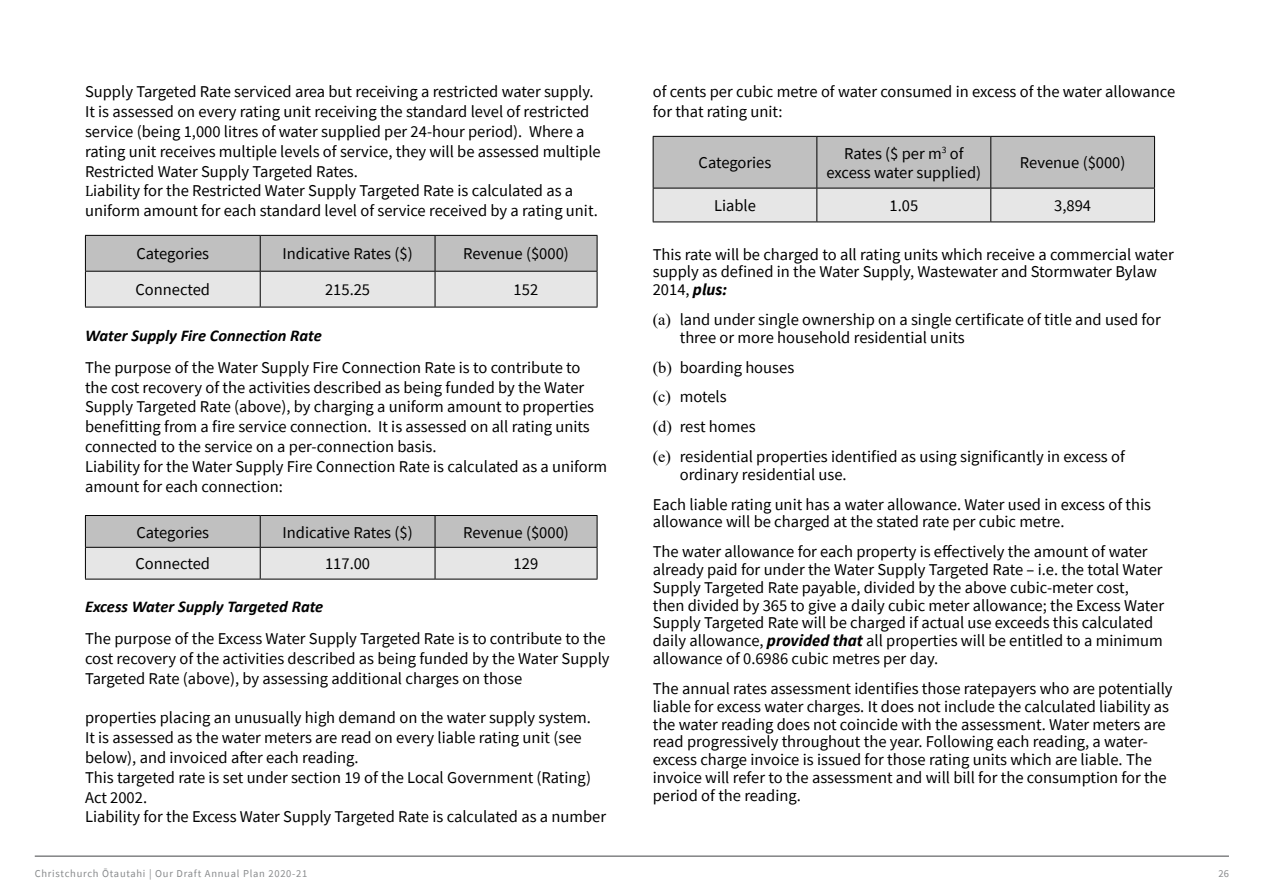
<style>
.page{position:relative;width:1263px;height:893px;background:#fff}
.page>*{position:absolute;margin:0;border:0;box-sizing:border-box;transform-origin:0 0}
.t1{font:16.5px/19.8px "Source Sans Pro";color:#000}
.t2{font:italic 700 16.5px "Calibri";color:#000}
.t3{font:10.5px "Source Sans Pro";letter-spacing:.07em;color:#888a8c}
.s1{font-family:"Cambria";font-size:15px}
.s2{font-weight:700;font-style:italic}
.s3{font-family:"Times New Roman"}
</style>
<div class="page">
<hr style="left:35px;top:856px;width:1194px;height:1px;background:#58595b">
<svg style="left:86px;top:236px;width:511px;height:71px;background:#d0d0d0"></svg>
<hr style="left:85px;top:235px;width:175px;height:1px;background:#000">
<hr style="left:85px;top:236px;width:1px;height:35px;background:#000">
<hr style="left:260px;top:235px;width:175px;height:1px;background:#000">
<hr style="left:260px;top:236px;width:1px;height:35px;background:#000">
<hr style="left:435px;top:235px;width:162px;height:1px;background:#000">
<hr style="left:435px;top:236px;width:1px;height:35px;background:#000">
<hr style="left:597px;top:236px;width:1px;height:35px;background:#000">
<hr style="left:85px;top:272px;width:1px;height:35px;background:#000">
<hr style="left:260px;top:272px;width:1px;height:35px;background:#000">
<hr style="left:435px;top:272px;width:1px;height:35px;background:#000">
<hr style="left:597px;top:272px;width:1px;height:35px;background:#000">
<hr style="left:85px;top:307px;width:175px;height:1px;background:#000">
<hr style="left:260px;top:307px;width:175px;height:1px;background:#000">
<hr style="left:435px;top:307px;width:162px;height:1px;background:#000">
<hr style="left:85px;top:271px;width:175px;height:1px;background:#000">
<hr style="left:260px;top:271px;width:175px;height:1px;background:#000">
<hr style="left:435px;top:271px;width:162px;height:1px;background:#000">
<svg style="left:86px;top:516px;width:511px;height:63px;background:#d0d0d0"></svg>
<hr style="left:85px;top:515px;width:175px;height:1px;background:#000">
<hr style="left:85px;top:516px;width:1px;height:31px;background:#000">
<hr style="left:260px;top:515px;width:175px;height:1px;background:#000">
<hr style="left:260px;top:516px;width:1px;height:31px;background:#000">
<hr style="left:435px;top:515px;width:162px;height:1px;background:#000">
<hr style="left:435px;top:516px;width:1px;height:31px;background:#000">
<hr style="left:597px;top:516px;width:1px;height:31px;background:#000">
<hr style="left:85px;top:548px;width:1px;height:31px;background:#000">
<hr style="left:260px;top:548px;width:1px;height:31px;background:#000">
<hr style="left:435px;top:548px;width:1px;height:31px;background:#000">
<hr style="left:597px;top:548px;width:1px;height:31px;background:#000">
<hr style="left:85px;top:579px;width:175px;height:1px;background:#000">
<hr style="left:260px;top:579px;width:175px;height:1px;background:#000">
<hr style="left:435px;top:579px;width:162px;height:1px;background:#000">
<hr style="left:85px;top:547px;width:175px;height:1px;background:#000">
<hr style="left:260px;top:547px;width:175px;height:1px;background:#000">
<hr style="left:435px;top:547px;width:162px;height:1px;background:#000">
<svg style="left:654px;top:137px;width:500px;height:85px;background:#ccc"></svg>
<hr style="left:653px;top:136px;width:164px;height:1px;background:#000">
<hr style="left:653px;top:137px;width:1px;height:51px;background:#000">
<hr style="left:817px;top:136px;width:174px;height:1px;background:#000">
<hr style="left:816px;top:137px;width:1px;height:51px;background:#000">
<hr style="left:991px;top:136px;width:164px;height:1px;background:#000">
<hr style="left:990px;top:137px;width:1px;height:51px;background:#000">
<hr style="left:1154px;top:137px;width:1px;height:51px;background:#000">
<hr style="left:653px;top:188px;width:1px;height:34px;background:#000">
<hr style="left:816px;top:188px;width:1px;height:34px;background:#000">
<hr style="left:990px;top:188px;width:1px;height:34px;background:#000">
<hr style="left:1154px;top:188px;width:1px;height:34px;background:#000">
<hr style="left:653px;top:222px;width:164px;height:1px;background:#000">
<hr style="left:817px;top:222px;width:174px;height:1px;background:#000">
<hr style="left:991px;top:222px;width:164px;height:1px;background:#000">
<hr style="left:653px;top:188px;width:164px;height:1px;background:#000">
<hr style="left:817px;top:188px;width:174px;height:1px;background:#000">
<hr style="left:991px;top:188px;width:164px;height:1px;background:#000">
<p class="t1" style="left:85px;top:82px;width:517px">Supply Targeted Rate serviced area but receiving a restricted water supply.<br>It is assessed on every rating unit receiving the standard level of restricted service (being 1,000 litres of water supplied per 24-hour period). Where a rating unit receives multiple levels of service, they will be assessed multiple Restricted Water Supply Targeted Rates.<br><span class="s1">L</span>iability for the Restricted Water Supply Targeted Rate is calculated as a uniform amount for each standard level of service received by a rating unit.</p>
<p class="t1" style="left:136px;top:244px;width:74px">Categories</p>
<p class="t1" style="left:283px;top:244px;width:132px">Indicative Rates ($)</p>
<p class="t1" style="left:463px;top:244px;width:107px">Revenue ($000)</p>
<p class="t1" style="left:135px;top:280px;width:76px">Connected</p>
<p class="t1" style="left:325px;top:280px;width:47px">215.25</p>
<p class="t1" style="left:514px;top:280px;width:26px">152</p>
<p class="t2" style="left:85px;top:324px;width:238px">Water Supply Fire Connection Rate</p>
<p class="t1" style="left:85px;top:357px;width:524px">The purpose of the Water Supply Fire Connection Rate is to contribute to<br>the cost recovery of the activities described as being funded by the Water Supply Targeted Rate (above), by charging a uniform amount to properties benefitting from a fire service connection. It is assessed on all rating units connected to the service on a per-connection basis.<br>Liability for the Water Supply Fire Connection Rate is calculated as a uniform amount for each connection:</p>
<p class="t1" style="left:136px;top:522px;width:74px">Categories</p>
<p class="t1" style="left:283px;top:522px;width:132px">Indicative Rates ($)</p>
<p class="t1" style="left:463px;top:522px;width:107px">Revenue ($000)</p>
<p class="t1" style="left:135px;top:554px;width:76px">Connected</p>
<p class="t1" style="left:325px;top:554px;width:47px">117.00</p>
<p class="t1" style="left:514px;top:554px;width:26px">129</p>
<p class="t2" style="left:85px;top:595px;width:240px">Excess Water Supply Targeted Rate</p>
<p class="t1" style="left:85px;top:629px;width:526px">The purpose of the Excess Water Supply Targeted Rate is to contribute to the cost recovery of the activities described as being funded by the Water Supply<br>Targeted Rate (above), by assessing additional charges on those</p>
<p class="t1" style="left:85px;top:708px;width:523px">properties placing an unusually high demand on the water supply system.<br>It is assessed as the water meters are read on every liable rating unit (see below), and invoiced after each reading.<br>This targeted rate is set under section 19 of the Local Government (Rating)<br>Act 2002.<br>Liability for the Excess Water Supply Targeted Rate is calculated as a number</p>
<p class="t1" style="left:653px;top:82px;width:524px">of cents per cubic metre of water consumed in excess of the water allowance for that rating unit:</p>
<p class="t1" style="left:699px;top:153px;width:74px">Categories</p>
<p class="t1" style="left:826px;top:143px;width:156px;text-align:center">Rates ($ per m<sup>3</sup> of excess water supplied)</p>
<p class="t1" style="left:1020px;top:153px;width:107px">Revenue ($000)</p>
<p class="t1" style="left:714px;top:196px;width:43px">Liable</p>
<p class="t1" style="left:889px;top:196px;width:30px">1.05</p>
<p class="t1" style="left:1054px;top:196px;width:38px">3,894</p>
<p class="t1" style="left:653px;top:245px;width:522px;line-height:17.9px">This rate will be charged to all rating units which receive a commercial water supply as defined in the Water Supply, Wastewater and Stormwater Bylaw<br>2014, <span class="s2">plus:</span></p>
<p class="t1" style="left:680px;top:311px;width:483px;line-height:17.9px;text-indent:-27px"><span class="s3">(a)</span> land under single ownership on a single certificate of title and used for three or more household residential units</p>
<p class="t1" style="left:653px;top:352px;width:474px;line-height:29.8px"><span class="s3">(b)</span> boarding houses<br><span class="s3">(c)</span> motels<br><span class="s3">(d)</span> rest homes<br><span class="s3">(e)</span> residential properties identified as using significantly in excess of</p>
<p class="t1" style="left:653px;top:459px;width:500px;line-height:29.8px;text-indent:27px">ordinary residential use.<br>Each liable rating unit has a water allowance. Water used in excess of this</p>
<p class="t1" style="left:653px;top:507px;width:496px;line-height:29.8px">allowance will be charged at the stated rate per cubic metre.<br>The water allowance for each property is effectively the amount of water</p>
<p class="t1" style="left:653px;top:561px;width:513px;line-height:17.9px">already paid for under the Water Supply Targeted Rate – i.e. the total Water Supply Targeted Rate payable, divided by the above cubic-meter cost, then divided by 365 to give a daily cubic meter allowance; the Excess Water Supply Targeted Rate will be charged if actual use exceeds this calculated daily allowance, <span class="s2">provided that</span> all properties will be entitled to a minimum allowance of 0.6986 cubic metres per day.</p>
<p class="t1" style="left:653px;top:679px;width:521px;line-height:17.9px">The annual rates assessment identifies those ratepayers who are potentially liable for excess water charges. It does not include the calculated liability as the water reading does not coincide with the assessment. Water meters are read progressively throughout the year. Following each reading, a water&shy;excess charge invoice is issued for those rating units which are liable. The invoice will refer to the assessment and will bill for the consumption for the period of the reading.</p>
<p class="t3" style="left:35px;top:867px;width:274px">Christchurch Ōtautahi | Our Draft Annual Plan 2020-21</p>
<p class="t3" style="left:1218px;top:867px;width:12px">26</p>
</div>
